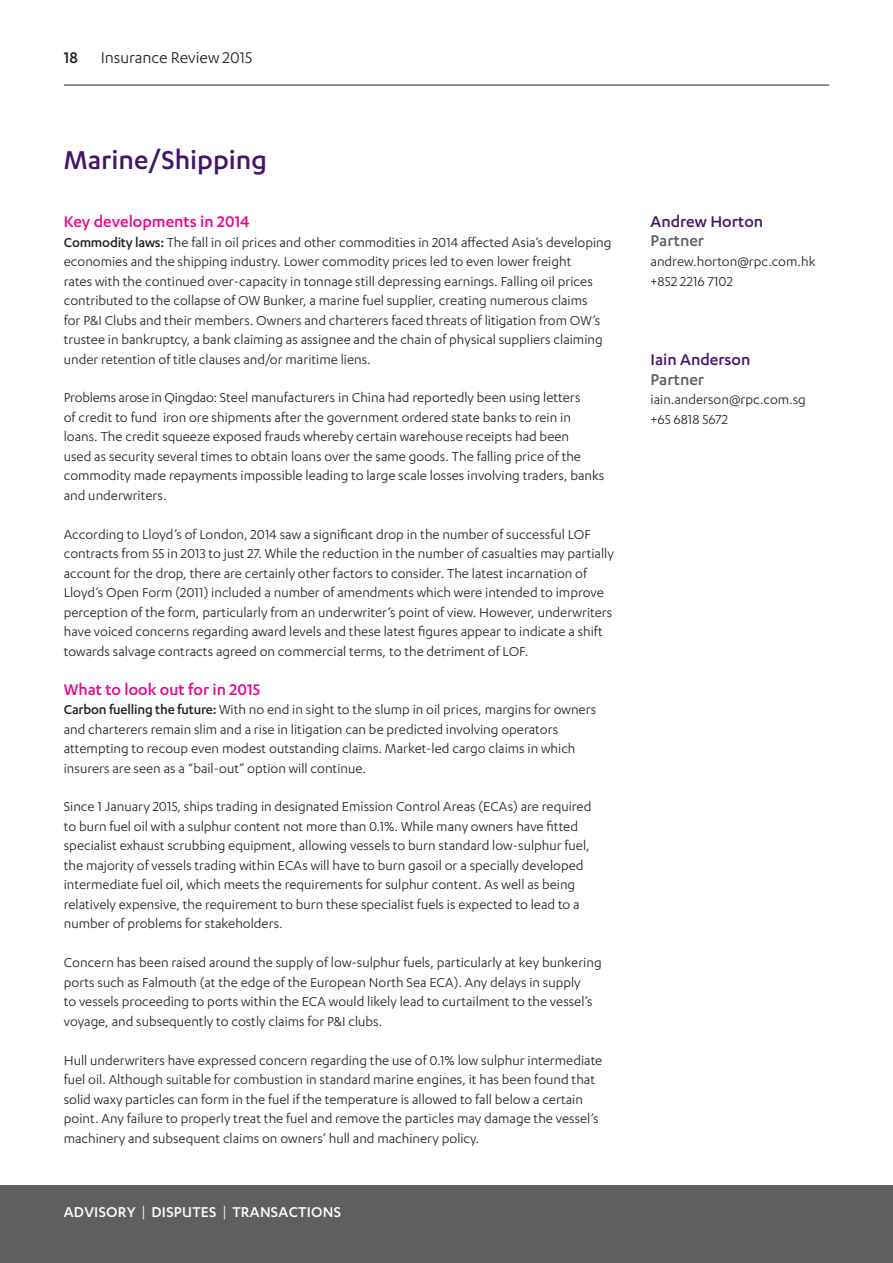
<style>
.page{position:relative;width:893px;height:1263px;background:#fff}
.page>*{position:absolute;margin:0;border:0;box-sizing:border-box;transform-origin:0 0}
.t1{font:500 30px "Karbon";color:#44146b}
.t2{font:500 18px "Karbon";color:#ed028c}
.t3{font:500 18px "Karbon";color:#44146b}
.t4{font:18px "Karbon";letter-spacing:-.005em;color:#231f20}
.t5{font:500 18px "Karbon";color:#5f5f62}
.t6{font:500 18px "Karbon";color:#231f20}
.t7{font:500 16.5px "Karbon";letter-spacing:.015em;color:#fff}
.t8{font:15px/19.5px "Karbon";color:#231f20}
.s1{font-weight:500}
.s2{font-weight:400}
</style>
<div class="page">
<div style="left:0;top:1185px;width:893px;height:78px;background:#5f5f62"></div>
<hr style="left:64px;top:85px;width:765px;height:1px;background:#231f20">
<p class="t6" style="left:64px;top:48px;width:16px">18</p>
<p class="t4" style="left:101px;top:48px;width:153px">Insurance Review 2015</p>
<h1 class="t1" style="left:64px;top:143px;width:205px">Marine/Shipping</h1>
<p class="t2" style="left:64px;top:211px;width:187px">Key developments in 2014</p>
<p class="t8" style="left:64px;top:232px;width:549px"><span class="s1">Commodity laws:</span> The fall in oil prices and other commodities in 2014 affected Asia’s developing economies and the shipping industry. Lower commodity prices led to even lower freight<br>rates with the continued over-capacity in tonnage still depressing earnings. Falling oil prices contributed to the collapse of OW Bunker, a marine fuel supplier, creating numerous claims<br>for P&amp;I Clubs and their members. Owners and charterers faced threats of litigation from OW’s trustee in bankruptcy, a bank claiming as assignee and the chain of physical suppliers claiming under retention of title clauses and/or maritime liens.</p>
<p class="t8" style="left:64px;top:388px;width:542px">Problems arose in Qingdao: Steel manufacturers in China had reportedly been using letters<br>of credit to fund iron ore shipments after the government ordered state banks to rein in loans. The credit squeeze exposed frauds whereby certain warehouse receipts had been<br>used as security several times to obtain loans over the same goods. The falling price of the commodity made repayments impossible leading to large scale losses involving traders, banks and underwriters.</p>
<p class="t8" style="left:64px;top:524px;width:551px">According to Lloyd’s of London, 2014 saw a significant drop in the number of successful LOF contracts from 55 in 2013 to just 27. While the reduction in the number of casualties may partially account for the drop, there are certainly other factors to consider. The latest incarnation of Lloyd’s Open Form (2011) included a number of amendments which were intended to improve perception of the form, particularly from an underwriter’s point of view. However, underwriters have voiced concerns regarding award levels and these latest figures appear to indicate a shift towards salvage contracts agreed on commercial terms, to the detriment of LOF.</p>
<p class="t2" style="left:64px;top:679px;width:198px">What to look out for in 2015</p>
<p class="t8" style="left:64px;top:699px;width:534px"><span class="s1">Carbon fuelling the future:</span> With no end in sight to the slump in oil prices, margins for owners and charterers remain slim and a rise in litigation can be predicted involving operators attempting to recoup even modest outstanding claims. Market-led cargo claims in which insurers are seen as a “bail-out” option will continue.</p>
<p class="t8" style="left:64px;top:797px;width:529px">Since 1 January 2015, ships trading in designated Emission Control Areas (ECAs) are required to burn fuel oil with a sulphur content not more than 0.1%. While many owners have fitted specialist exhaust scrubbing equipment, allowing vessels to burn standard low-sulphur fuel, the majority of vessels trading within ECAs will have to burn gasoil or a specially developed intermediate fuel oil, which meets the requirements for sulphur content. As well as being relatively expensive, the requirement to burn these specialist fuels is expected to lead to a number of problems for stakeholders.</p>
<p class="t8" style="left:64px;top:953px;width:539px">Concern has been raised around the supply of low-sulphur fuels, particularly at key bunkering ports such as Falmouth (at the edge of the European North Sea ECA). Any delays in supply<br>to vessels proceeding to ports within the ECA would likely lead to curtailment to the vessel’s voyage, and subsequently to costly claims for P&amp;I clubs.</p>
<p class="t8" style="left:64px;top:1050px;width:540px">Hull underwriters have expressed concern regarding the use of 0.1% low sulphur intermediate fuel oil. Although suitable for combustion in standard marine engines, it has been found that solid waxy particles can form in the fuel if the temperature is allowed to fall below a certain point. Any failure to properly treat the fuel and remove the particles may damage the vessel’s machinery and subsequent claims on owners’ hull and machinery policy.</p>
<p class="t7" style="left:64px;top:1203px;width:279px">ADVISORY <span class="s2">|</span> DISPUTES <span class="s2">|</span> TRANSACTIONS</p>
<p class="t3" style="left:651px;top:211px;width:114px">Andrew Horton</p>
<p class="t5" style="left:651px;top:231px;width:55px">Partner</p>
<p class="t8" style="left:651px;top:251px;width:166px">andrew.horton@rpc.com.hk +852 2216 7102</p>
<p class="t3" style="left:651px;top:350px;width:101px">Iain Anderson</p>
<p class="t5" style="left:651px;top:369px;width:55px">Partner</p>
<p class="t8" style="left:651px;top:389px;width:157px">iain.anderson@rpc.com.sg +65 6818 5672</p>
</div>
